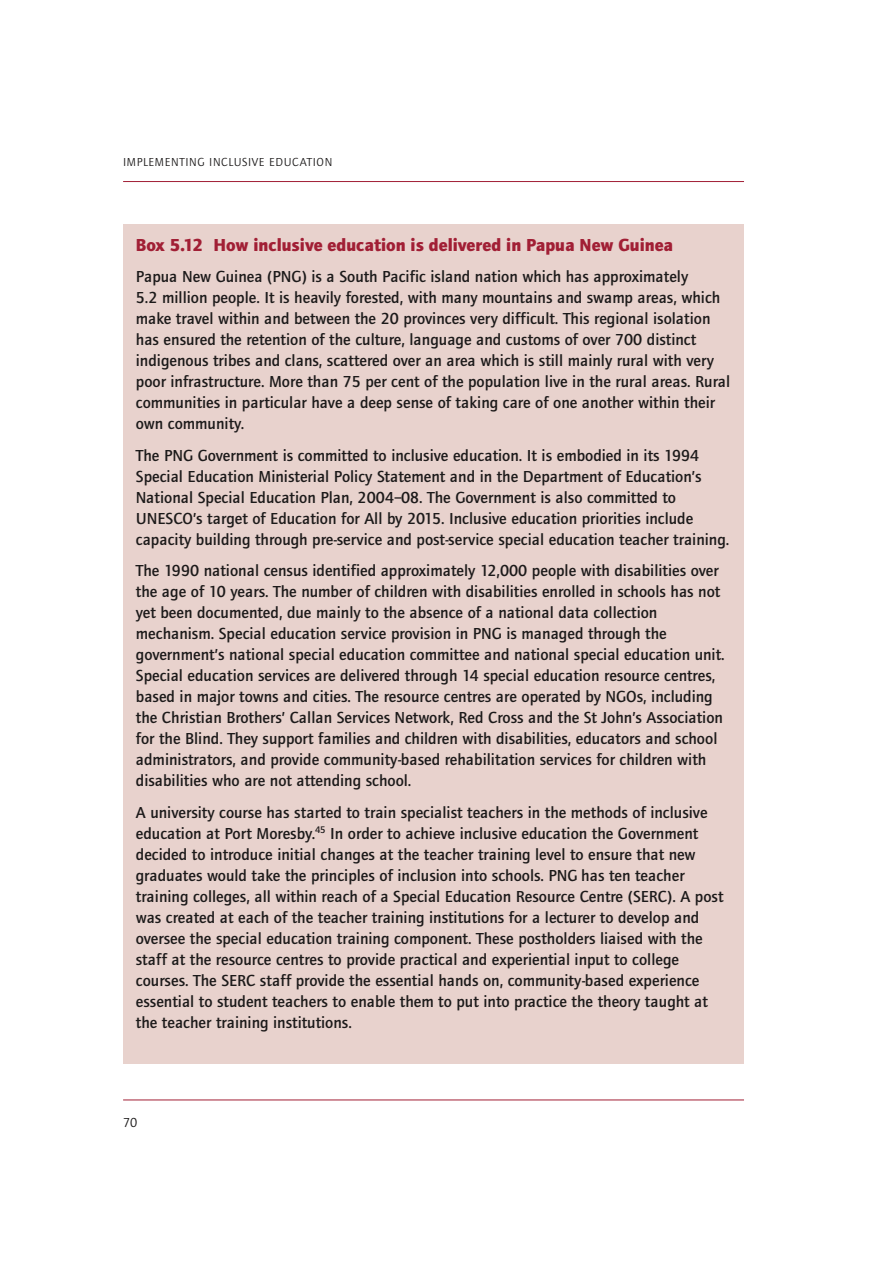
<style>
.page{position:relative;width:893px;height:1263px;background:#fff}
.page>*{position:absolute;margin:0;border:0;box-sizing:border-box;transform-origin:0 0}
.t1{font:700 18px "Foundry Journal";color:#a11f35}
.t2{font:500 16.5px/21px "Foundry Journal";color:#1c1a1a}
.t3{font:13.5px "Foundry Journal";color:#1c1a1a}
.t4{font:12px "Foundry Journal";letter-spacing:.055em;color:#1c1a1a}
</style>
<div class="page">
<hr style="left:123px;top:181px;width:621px;height:1px;background:#a11f35">
<hr style="left:123px;top:1100px;width:621px;height:1px;background:#a11f35">
<div style="left:123px;top:224px;width:621px;height:839px;background:#e8d2cd"></div>
<p class="t4" style="left:123px;top:157px;width:211px">IMPLEMENTING INCLUSIVE EDUCATION</p>
<p class="t1" style="left:136px;top:238px;width:539px">Box 5.12 How inclusive education is delivered in Papua New Guinea</p>
<p class="t2" style="left:136px;top:268px;width:596px">Papua New Guinea (PNG) is a South Pacific island nation which has approximately<br>5.2 million people. It is heavily forested, with many mountains and swamp areas, which make travel within and between the 20 provinces very difficult. This regional isolation has ensured the retention of the culture, language and customs of over 700 distinct indigenous tribes and clans, scattered over an area which is still mainly rural with very poor infrastructure. More than 75 per cent of the population live in the rural areas. Rural communities in particular have a deep sense of taking care of one another within their own community.</p>
<p class="t2" style="left:136px;top:446px;width:595px">The PNG Government is committed to inclusive education. It is embodied in its 1994<br>Special Education Ministerial Policy Statement and in the Department of Education’s National Special Education Plan, 2004–08. The Government is also committed to UNESCO’s target of Education for All by 2015. Inclusive education priorities include capacity building through pre-service and post-service special education teacher training.</p>
<p class="t2" style="left:136px;top:562px;width:590px">The 1990 national census identified approximately 12,000 people with disabilities over the age of 10 years. The number of children with disabilities enrolled in schools has not yet been documented, due mainly to the absence of a national data collection mechanism. Special education service provision in PNG is managed through the government’s national special education committee and national special education unit.<br>Special education services are delivered through 14 special education resource centres, based in major towns and cities. The resource centres are operated by NGOs, including the Christian Brothers’ Callan Services Network, Red Cross and the St John’s Association for the Blind. They support families and children with disabilities, educators and school administrators, and provide community-based rehabilitation services for children with disabilities who are not attending school.</p>
<p class="t2" style="left:136px;top:803px;width:589px">A university course has started to train specialist teachers in the methods of inclusive education at Port Moresby.<sup>45</sup> In order to achieve inclusive education the Government decided to introduce initial changes at the teacher training level to ensure that new graduates would take the principles of inclusion into schools. PNG has ten teacher training colleges, all within reach of a Special Education Resource Centre (SERC). A post was created at each of the teacher training institutions for a lecturer to develop and oversee the special education training component. These postholders liaised with the staff at the resource centres to provide practical and experiential input to college courses. The SERC staff provide the essential hands on, community-based experience essential to student teachers to enable them to put into practice the theory taught at the teacher training institutions.</p>
<p class="t3" style="left:123px;top:1117px;width:16px">70</p>
</div>
